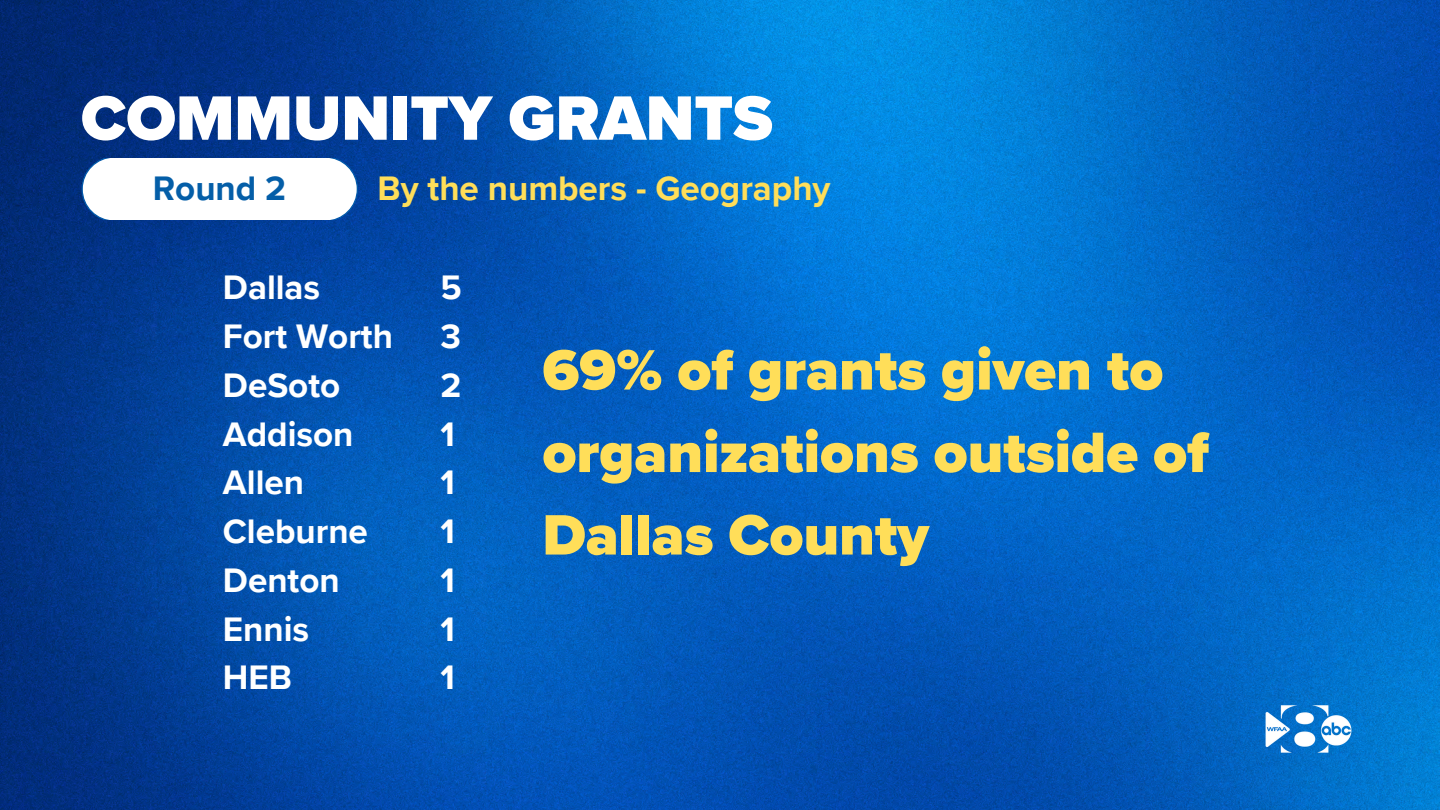
<style>
.page{position:relative;width:1440px;height:810px;background:#fff}
.page>*{position:absolute;margin:0;border:0;box-sizing:border-box;transform-origin:0 0}
.t1{font:900 65px "Proxima Nova";color:#fff}
.t2{font:900 59px/82.5px "Proxima Nova";color:#ffde59}
.t3{font:700 35px "Proxima Nova";color:#fff}
.t4{font:700 35px "Proxima Nova";color:#ffde59}
.t5{font:700 35px "Proxima Nova";color:#045ea8}
</style>
<div class="page">
<img style="left:0;top:0;width:1440px;height:810px">
<img style="left:1257px;top:699px;width:102px;height:60px">
<svg style="left:82px;top:159px;width:276px;height:60px"></svg>
<p class="t1" style="left:81px;top:80px;width:693px">COMMUNITY GRANTS</p>
<p class="t4" style="left:378px;top:168px;width:454px">By the numbers - Geography</p>
<p class="t5" style="left:153px;top:168px;width:135px">Round 2</p>
<p class="t3" style="left:223px;top:267px;width:99px">Dallas</p>
<p class="t3" style="left:223px;top:316px;width:172px">Fort Worth</p>
<p class="t3" style="left:223px;top:365px;width:119px">DeSoto</p>
<p class="t3" style="left:223px;top:414px;width:132px">Addison</p>
<p class="t3" style="left:223px;top:462px;width:83px">Allen</p>
<p class="t3" style="left:223px;top:511px;width:146px">Cleburne</p>
<p class="t3" style="left:223px;top:560px;width:118px">Denton</p>
<p class="t3" style="left:223px;top:609px;width:88px">Ennis</p>
<p class="t3" style="left:223px;top:657px;width:71px">HEB</p>
<p class="t3" style="left:440px;top:267px;width:23px">5</p>
<p class="t3" style="left:440px;top:316px;width:22px">3</p>
<p class="t3" style="left:440px;top:365px;width:22px">2</p>
<p class="t3" style="left:440px;top:414px;width:16px">1</p>
<p class="t3" style="left:440px;top:462px;width:16px">1</p>
<p class="t3" style="left:440px;top:511px;width:16px">1</p>
<p class="t3" style="left:440px;top:560px;width:16px">1</p>
<p class="t3" style="left:440px;top:609px;width:16px">1</p>
<p class="t3" style="left:440px;top:657px;width:16px">1</p>
<p class="t2" style="left:542px;top:330px;width:668px">69% of grants given to organizations outside of<br>Dallas County</p>
</div>
